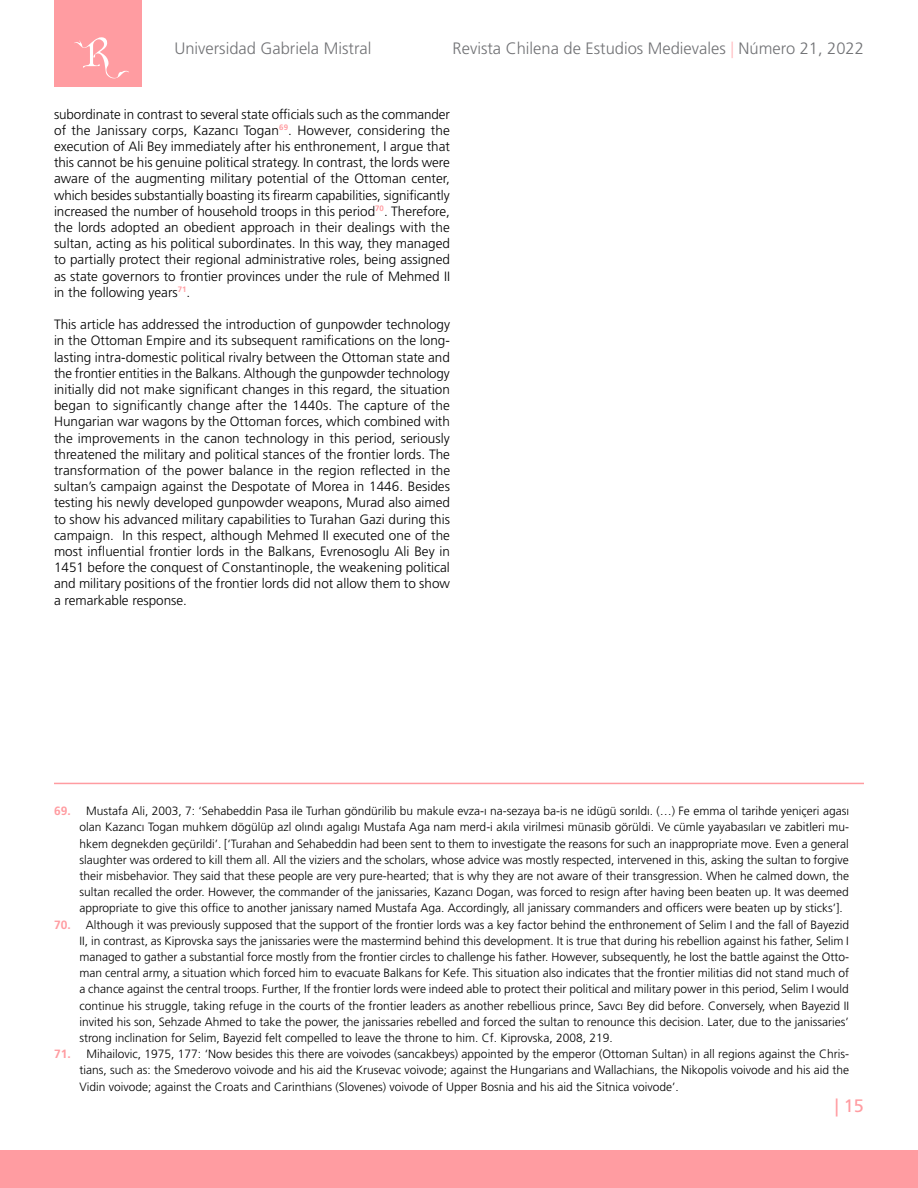
<style>
.page{position:relative;width:918px;height:1188px;background:#fff}
.page>*{position:absolute;margin:0;border:0;box-sizing:border-box;transform-origin:0 0}
.t1{font:18px "Frutiger LT Std";color:#ff9ca1}
.t2{font:300 16.5px "Frutiger LT Std";color:#717275}
.t3{font:300 13.5px/16.2px "Frutiger LT Std";color:#000;text-align:justify}
.t4{font:300 12px/16.2px "Frutiger LT Std";color:#000;text-align:justify}
.s1{color:#ffbbbf}
.s2{font-weight:700;color:#ff9ca1}
</style>
<div class="page">
<div style="left:0;top:1151px;width:918px;height:37px;background:#ff9ca1"></div>
<div style="left:54px;top:0;width:88px;height:86px;background:#ff9ca1"></div>
<svg style="left:74px;top:37px;width:55px;height:42px"></svg>
<hr style="left:54px;top:783px;width:810px;height:1px;background:#ff9ca1">
<h2 class="t2" style="left:174px;top:39px;width:199px">Universidad Gabriela Mistral</h2>
<h2 class="t2" style="left:453px;top:39px;width:413px">Revista Chilena de Estudios Medievales <span class="s1">|</span> Número 21, 2022</h2>
<p class="t3" style="left:54px;top:106px;width:398px">subordinate in contrast to several state officials such as the commander of the Janissary corps, Kazancı Togan<sup>69</sup>. However, considering the execution of Ali Bey immediately after his enthronement, I argue that this cannot be his genuine political strategy. In contrast, the lords were aware of the augmenting military potential of the Ottoman center, which besides substantially boasting its firearm capabilities, significantly increased the number of household troops in this period<sup>70</sup>. Therefore, the lords adopted an obedient approach in their dealings with the sultan, acting as his political subordinates. In this way, they managed to partially protect their regional administrative roles, being assigned as state governors to frontier provinces under the rule of Mehmed II in the following years<sup>71</sup>.</p>
<p class="t3" style="left:54px;top:317px;width:398px">This article has addressed the introduction of gunpowder technology in the Ottoman Empire and its subsequent ramifications on the long&shy;lasting intra-domestic political rivalry between the Ottoman state and the frontier entities in the Balkans. Although the gunpowder technology initially did not make significant changes in this regard, the situation began to significantly change after the 1440s. The capture of the Hungarian war wagons by the Ottoman forces, which combined with the improvements in the canon technology in this period, seriously threatened the military and political stances of the frontier lords. The transformation of the power balance in the region reflected in the sultan’s campaign against the Despotate of Morea in 1446. Besides testing his newly developed gunpowder weapons, Murad also aimed to show his advanced military capabilities to Turahan Gazi during this campaign. In this respect, although Mehmed II executed one of the most influential frontier lords in the Balkans, Evrenosoglu Ali Bey in 1451 before the conquest of Constantinople, the weakening political and military positions of the frontier lords did not allow them to show a remarkable response.</p>
<p class="t4" style="left:80px;top:803px;width:771px;text-indent:-26px"><span class="s2">69.</span> Mustafa Ali, 2003, 7: ‘Sehabeddin Pasa ile Turhan göndürilib bu makule evza-ı na-sezaya ba-is ne idügü sorıldı. (…) Fe emma ol tarihde yeniçeri agası olan Kazancı Togan muhkem dögülüp azl olındı agalıgı Mustafa Aga nam merd-i akıla virilmesi münasib görüldi. Ve cümle yayabasıları ve zabitleri mu&shy;hkem degnekden geçürildi’. [‘Turahan and Sehabeddin had been sent to them to investigate the reasons for such an inappropriate move. Even a general slaughter was ordered to kill them all. All the viziers and the scholars, whose advice was mostly respected, intervened in this, asking the sultan to forgive their misbehavior. They said that these people are very pure-hearted; that is why they are not aware of their transgression. When he calmed down, the sultan recalled the order. However, the commander of the janissaries, Kazancı Dogan, was forced to resign after having been beaten up. It was deemed appropriate to give this office to another janissary named Mustafa Aga. Accordingly, all janissary commanders and officers were beaten up by sticks’].</p>
<p class="t4" style="left:80px;top:916px;width:771px;text-indent:-26px"><span class="s2">70.</span> Although it was previously supposed that the support of the frontier lords was a key factor behind the enthronement of Selim I and the fall of Bayezid II, in contrast, as Kiprovska says the janissaries were the mastermind behind this development. It is true that during his rebellion against his father, Selim I managed to gather a substantial force mostly from the frontier circles to challenge his father. However, subsequently, he lost the battle against the Otto&shy;man central army, a situation which forced him to evacuate Balkans for Kefe. This situation also indicates that the frontier militias did not stand much of a chance against the central troops. Further, If the frontier lords were indeed able to protect their political and military power in this period, Selim I would continue his struggle, taking refuge in the courts of the frontier leaders as another rebellious prince, Savcı Bey did before. Conversely, when Bayezid II invited his son, Sehzade Ahmed to take the power, the janissaries rebelled and forced the sultan to renounce this decision. Later, due to the janissaries’ strong inclination for Selim, Bayezid felt compelled to leave the throne to him. Cf. Kiprovska, 2008, 219.</p>
<p class="t4" style="left:80px;top:1046px;width:771px;text-indent:-26px"><span class="s2">71.</span> Mihailovic, 1975, 177: ‘Now besides this there are voivodes (sancakbeys) appointed by the emperor (Ottoman Sultan) in all regions against the Chris&shy;tians, such as: the Smederovo voivode and his aid the Krusevac voivode; against the Hungarians and Wallachians, the Nikopolis voivode and his aid the Vidin voivode; against the Croats and Carinthians (Slovenes) voivode of Upper Bosnia and his aid the Sitnica voivode’.</p>
<h1 class="t1" style="left:835px;top:1095px;width:31px">| 15</h1>
</div>
